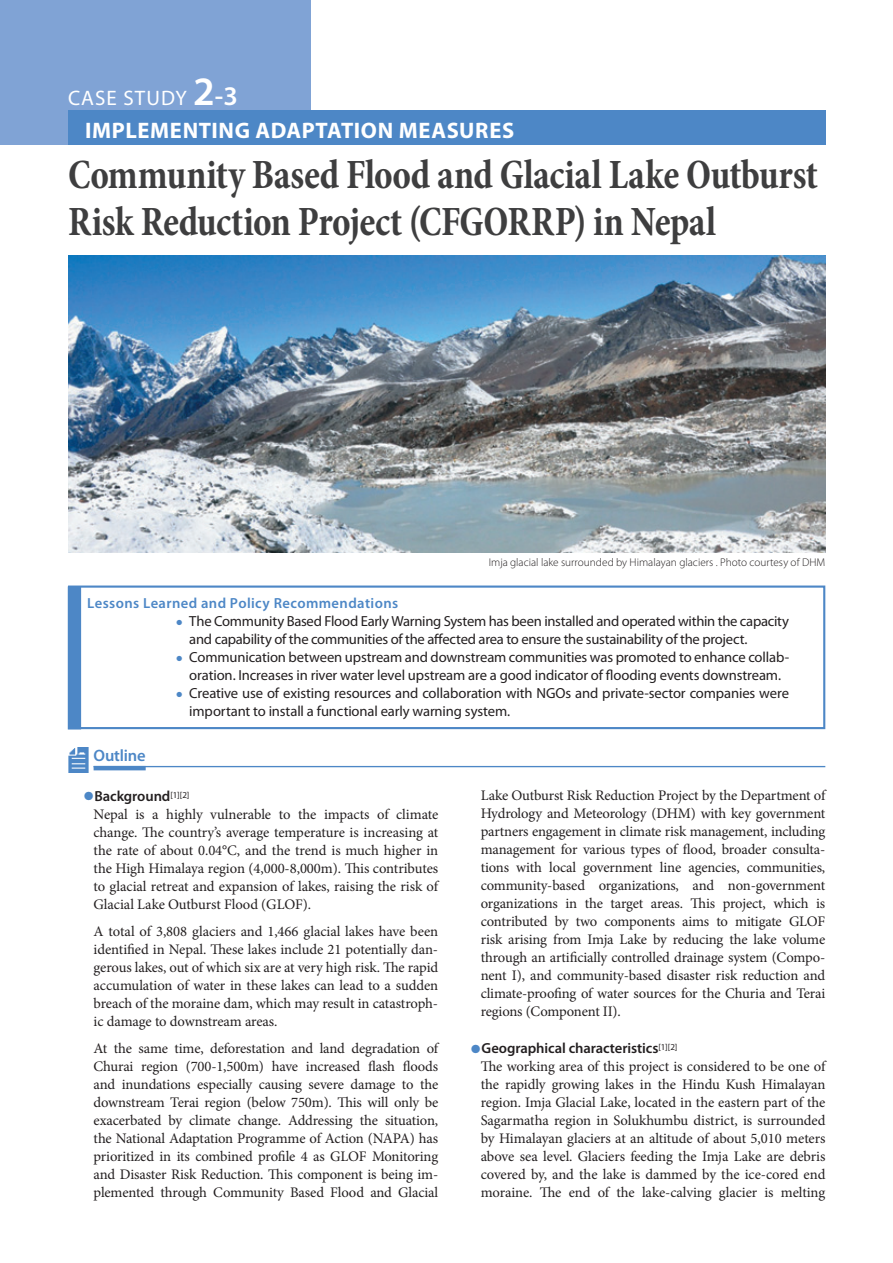
<style>
.page{position:relative;width:893px;height:1263px;background:#fff}
.page>*{position:absolute;margin:0;border:0;box-sizing:border-box;transform-origin:0 0}
.t1{font:700 condensed 42px/46.5px "Minion Pro";letter-spacing:-.01em;color:#3e3e3f;scale:.91 1}
.t2{font:700 22.5px "Myriad Pro";letter-spacing:.03em;color:#fff}
.t3{font:21px "Myriad Pro";letter-spacing:.05em;color:#fff}
.t4{font:600 16.5px "Myriad Pro";letter-spacing:-.015em;color:#4d87c6}
.t5{font:14.7px/18px "Minion Pro";letter-spacing:-.01em;color:#231f20;text-align:justify}
.t6{font:14.7px/18px "Myriad Pro";letter-spacing:-.01em;color:#231f20}
.t7{font:600 14.7px "Myriad Pro";letter-spacing:-.005em;color:#231f20}
.t8{font:600 14.7px "Myriad Pro";letter-spacing:.025em;color:#4d87c6}
.t9{font:300 11.25px "Myriad Pro";color:#231f20}
.s1{font-weight:600;font-size:40.5px}
.s2{font-weight:600;font-size:27px}
.s3{color:#4d87c6}
</style>
<div class="page">
<div style="left:0;top:0;width:310px;height:145px;background:#80a3d5"></div>
<div style="left:68px;top:111px;width:757px;height:34px;background:#4d87c6"></div>
<hr style="left:94px;top:766px;width:731px;height:1px;background:#4d87c6">
<hr style="left:94px;top:766px;width:52px;height:4px;background:#4d87c6">
<img style="left:68px;top:255px;width:757px;height:298px">
<div style="left:68px;top:586px;width:757px;height:143px;border:2px solid #4d87c6"></div>
<div style="left:68px;top:587px;width:13px;height:142px;background:#4d87c6"></div>
<img style="left:68px;top:747px;width:21px;height:26px">
<h3 class="t3" style="left:68px;top:88px;width:171px">CASE STUDY <span class="s1">2</span><span class="s2">-3</span></h3>
<h2 class="t2" style="left:85px;top:117px;width:430px">IMPLEMENTING ADAPTATION MEASURES</h2>
<h1 class="t1" style="left:68px;top:151px;width:825px">Community Based Flood and Glacial Lake Outburst<br>Risk Reduction Project (CFGORRP) in Nepal</h1>
<p class="t9" style="left:489px;top:557px;width:338px">Imja glacial lake surrounded by Himalayan glaciers . Photo courtesy of DHM</p>
<p class="t8" style="left:87px;top:596px;width:312px">Lessons Learned and Policy Recommendations</p>
<p class="t6" style="left:189px;top:613px;width:601px;text-indent:-13px"><span class="s3">●</span> The Community Based Flood Early Warning System has been installed and operated within the capacity and capability of the communities of the affected area to ensure the sustainability of the project.</p>
<p class="t6" style="left:176px;top:649px;width:614px;text-align:center"><span class="s3">●</span> Communication between upstream and downstream communities was promoted to enhance collab&shy;oration. Increases in river water level upstream are a good indicator of flooding events downstream.</p>
<p class="t6" style="left:189px;top:685px;width:601px;text-indent:-13px"><span class="s3">●</span> Creative use of existing resources and collaboration with NGOs and private-sector companies were important to install a functional early warning system.</p>
<p class="t4" style="left:94px;top:748px;width:54px">Outline</p>
<p class="t7" style="left:84px;top:789px;width:107px"><span class="s3">●</span>Background<sup>[1][2]</sup></p>
<p class="t5" style="left:94px;top:807px;width:346px">Nepal is a highly vulnerable to the impacts of climate change. The country’s average temperature is increasing at the rate of about 0.04°C, and the trend is much higher in the High Himalaya region (4,000-8,000m). This contributes to glacial retreat and expansion of lakes, raising the risk of Glacial Lake Outburst Flood (GLOF).</p>
<p class="t5" style="left:94px;top:924px;width:346px">A total of 3,808 glaciers and 1,466 glacial lakes have been identified in Nepal. These lakes include 21 potentially dan&shy;gerous lakes, out of which six are at very high risk. The rapid accumulation of water in these lakes can lead to a sudden breach of the moraine dam, which may result in catastroph&shy;ic damage to downstream areas.</p>
<p class="t5" style="left:94px;top:1041px;width:346px">At the same time, deforestation and land degradation of Churai region (700-1,500m) have increased flash floods and inundations especially causing severe damage to the downstream Terai region (below 750m). This will only be exacerbated by climate change. Addressing the situation, the National Adaptation Programme of Action (NAPA) has prioritized in its combined profile 4 as GLOF Monitoring and Disaster Risk Reduction. This component is being im&shy;plemented through Community Based Flood and Glacial</p>
<p class="t5" style="left:480px;top:788px;width:346px">Lake Outburst Risk Reduction Project by the Department of Hydrology and Meteorology (DHM) with key government partners engagement in climate risk management, including management for various types of flood, broader consulta&shy;tions with local government line agencies, communities, community-based organizations, and non-government organizations in the target areas. This project, which is contributed by two components aims to mitigate GLOF risk arising from Imja Lake by reducing the lake volume through an artificially controlled drainage system (Compo&shy;nent I), and community-based disaster risk reduction and climate-proofing of water sources for the Churia and Terai regions (Component II).</p>
<p class="t7" style="left:471px;top:1041px;width:208px"><span class="s3">●</span>Geographical characteristics<sup>[1][2]</sup></p>
<p class="t5" style="left:480px;top:1060px;width:346px">The working area of this project is considered to be one of the rapidly growing lakes in the Hindu Kush Himalayan region. Imja Glacial Lake, located in the eastern part of the Sagarmatha region in Solukhumbu district, is surrounded by Himalayan glaciers at an altitude of about 5,010 meters above sea level. Glaciers feeding the Imja Lake are debris covered by, and the lake is dammed by the ice-cored end moraine. The end of the lake-calving glacier is melting</p>
</div>
